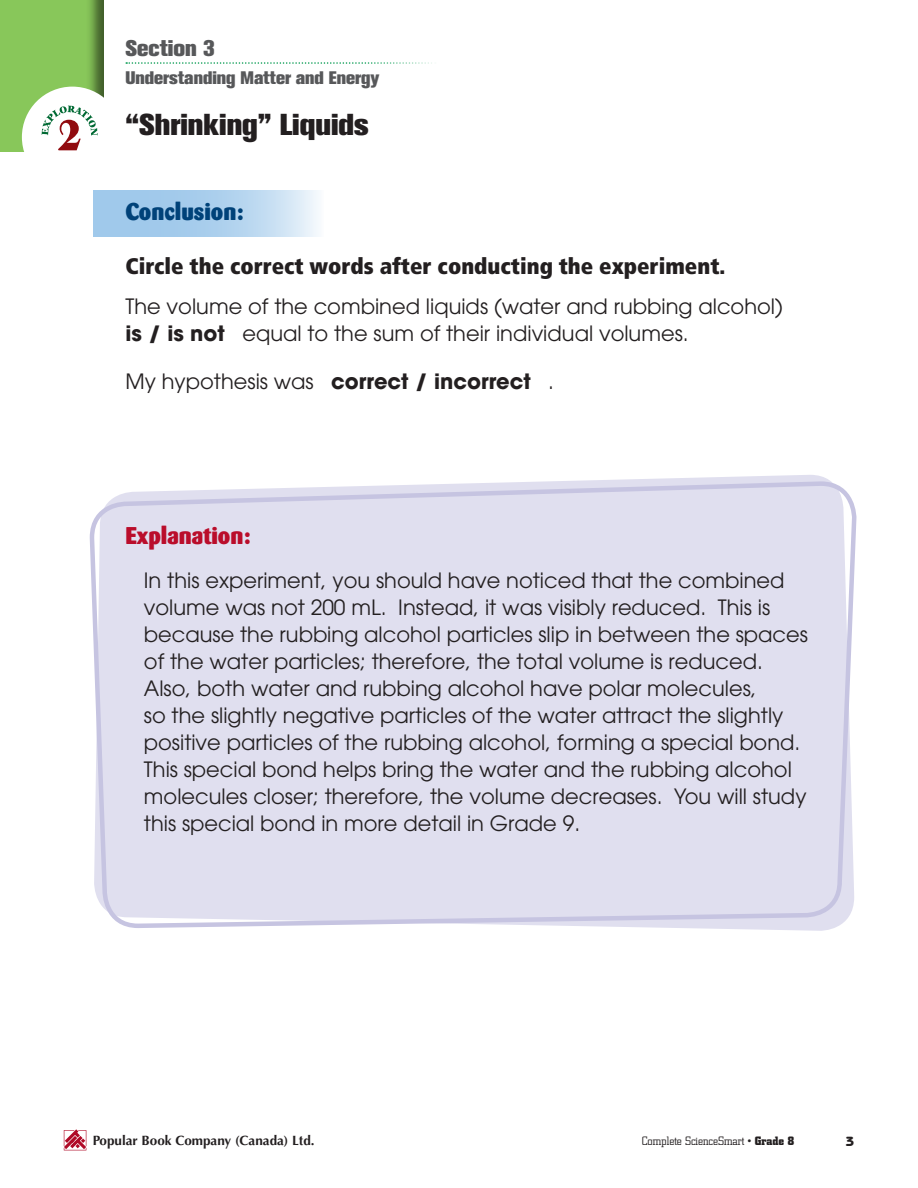
<style>
.page{position:relative;width:918px;height:1188px;background:#fff}
.page>*{position:absolute;margin:0;border:0;box-sizing:border-box;transform-origin:0 0}
.Question01{font:800 30px "Akzidenz Grotesk BE";color:#231f20}
.Wording01{font:800 24px "Barmeno";color:#ba0d2b}
.Wording01-2{font:800 24px "Barmeno";color:#004279}
.Instruction{font:900 condensed 22.5px "Frutiger";color:#231f20}
.t1{font:800 22.5px "Akzidenz Grotesk BE";color:#57585a}
.BodyText02{font:21px/27px "Avant Garde";color:#231f20}
.BodyText02-2{font:700 21px "Avant Garde";color:#231f20}
.t2{font:800 18px "Akzidenz Grotesk BE";color:#57585a}
.t3{font:700 13.5px "Optima";color:#231f20}
.t4{font:800 13.5px "Benguiat Gothic";color:#231f20}
.t5{font:300 12px "City";color:#231f20}
.s1{font-weight:700}
.s2{font-weight:400}
</style>
<div class="page">
<div style="left:0;top:0;width:105px;height:189px;background:#231f20;opacity:.6"></div>
<div style="left:0;top:152px;width:111px;height:72px;background:#fff"></div>
<div style="left:22px;top:87px;width:101px;height:101px;background:#fff;border-radius:50%"></div>
<svg style="left:42px;top:106px;width:56px;height:44px"></svg>
<svg style="left:126px;top:62px;width:306px;height:2px"></svg>
<svg style="left:64px;top:1129px;width:22px;height:21px"></svg>
<svg style="left:89px;top:475px;width:768px;height:456px"></svg>
<svg style="left:94px;top:191px;width:224px;height:46px"></svg>
<p class="t1" style="left:125px;top:35px;width:91px">Section 3</p>
<p class="t2" style="left:125px;top:67px;width:256px">Understanding Matter and Energy</p>
<p class="Question01" style="left:125px;top:107px;width:245px">“Shrinking” Liquids</p>
<p class="Wording01-2" style="left:125px;top:197px;width:120px">Conclusion:</p>
<p class="Instruction" style="left:125px;top:252px;width:601px">Circle the correct words after conducting the experiment.</p>
<p class="BodyText02" style="left:125px;top:293px;width:659px">The volume of the combined liquids (water and rubbing alcohol) <span class="s1">is / is not</span> equal to the sum of their individual volumes.</p>
<p class="BodyText02-2" style="left:125px;top:368px;width:430px"><span class="s2">My hypothesis was</span> correct / incorrect <span class="s2">.</span></p>
<p class="Wording01" style="left:125px;top:520px;width:127px">Explanation:</p>
<p class="BodyText02" style="left:144px;top:567px;width:666px">In this experiment, you should have noticed that the combined volume was not 200 mL. Instead, it was visibly reduced. This is because the rubbing alcohol particles slip in between the spaces of the water particles; therefore, the total volume is reduced.<br>Also, both water and rubbing alcohol have polar molecules,<br>so the slightly negative particles of the water attract the slightly positive particles of the rubbing alcohol, forming a special bond.<br>This special bond helps bring the water and the rubbing alcohol molecules closer; therefore, the volume decreases. You will study this special bond in more detail in Grade 9.</p>
<p class="t3" style="left:93px;top:1133px;width:223px">Popular Book Company (Canada) Ltd.</p>
<p class="t5" style="left:642px;top:1135px;width:154px">Complete ScienceSmart • <span class="s1">Grade 8</span></p>
<p class="t4" style="left:846px;top:1133px;width:10px">3</p>
</div>
